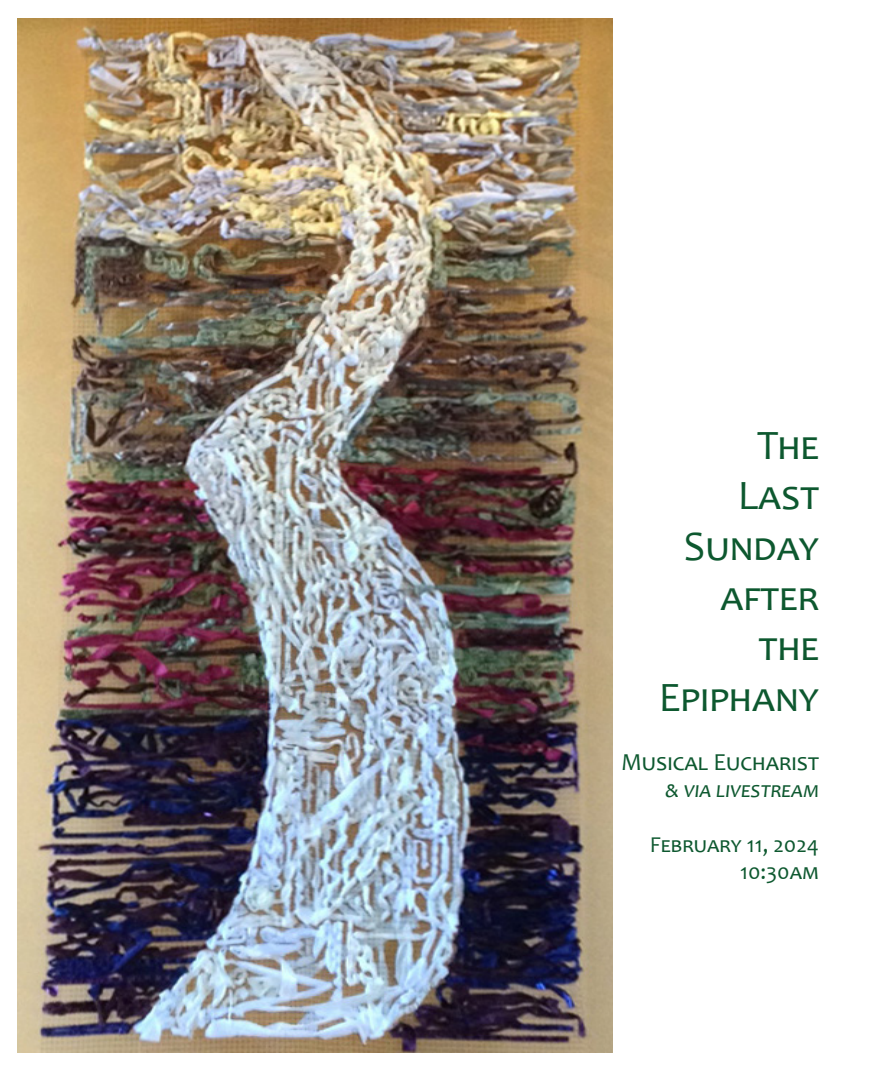
<style>
.page{position:relative;width:882px;height:1071px;background:#fff}
.page>*{position:absolute;margin:0;border:0;box-sizing:border-box;transform-origin:0 0}
.Title_2_no_space_under{font:42px "Candara";color:#0d582f}
.Title_2_no_space_under-2{font:24.5px "Candara";color:#0d582f}
.Title_2_no_space_under-3{font:22.75px "Candara";color:#0d582f}
.Title_2_no_space_under-4{font:italic 22.75px "Candara";letter-spacing:.035em;color:#0d582f}
</style>
<div class="page">
<img style="left:18px;top:19px;width:594px;height:1033px">
<p class="Title_2_no_space_under" style="left:757px;top:419px;width:64px">The</p>
<p class="Title_2_no_space_under" style="left:738px;top:469px;width:79px">Last</p>
<p class="Title_2_no_space_under" style="left:684px;top:520px;width:136px">Sunday</p>
<p class="Title_2_no_space_under" style="left:720px;top:570px;width:100px">after</p>
<p class="Title_2_no_space_under" style="left:759px;top:620px;width:62px">the</p>
<p class="Title_2_no_space_under" style="left:659px;top:671px;width:161px">Epiphany</p>
<p class="Title_2_no_space_under-2" style="left:621px;top:746px;width:197px">Musical Eucharist</p>
<p class="Title_2_no_space_under-4" style="left:665px;top:775px;width:156px">&amp; via livestream</p>
<p class="Title_2_no_space_under-3" style="left:650px;top:830px;width:171px">February 11, 2024</p>
<p class="Title_2_no_space_under-3" style="left:740px;top:857px;width:80px">10:30am</p>
</div>
